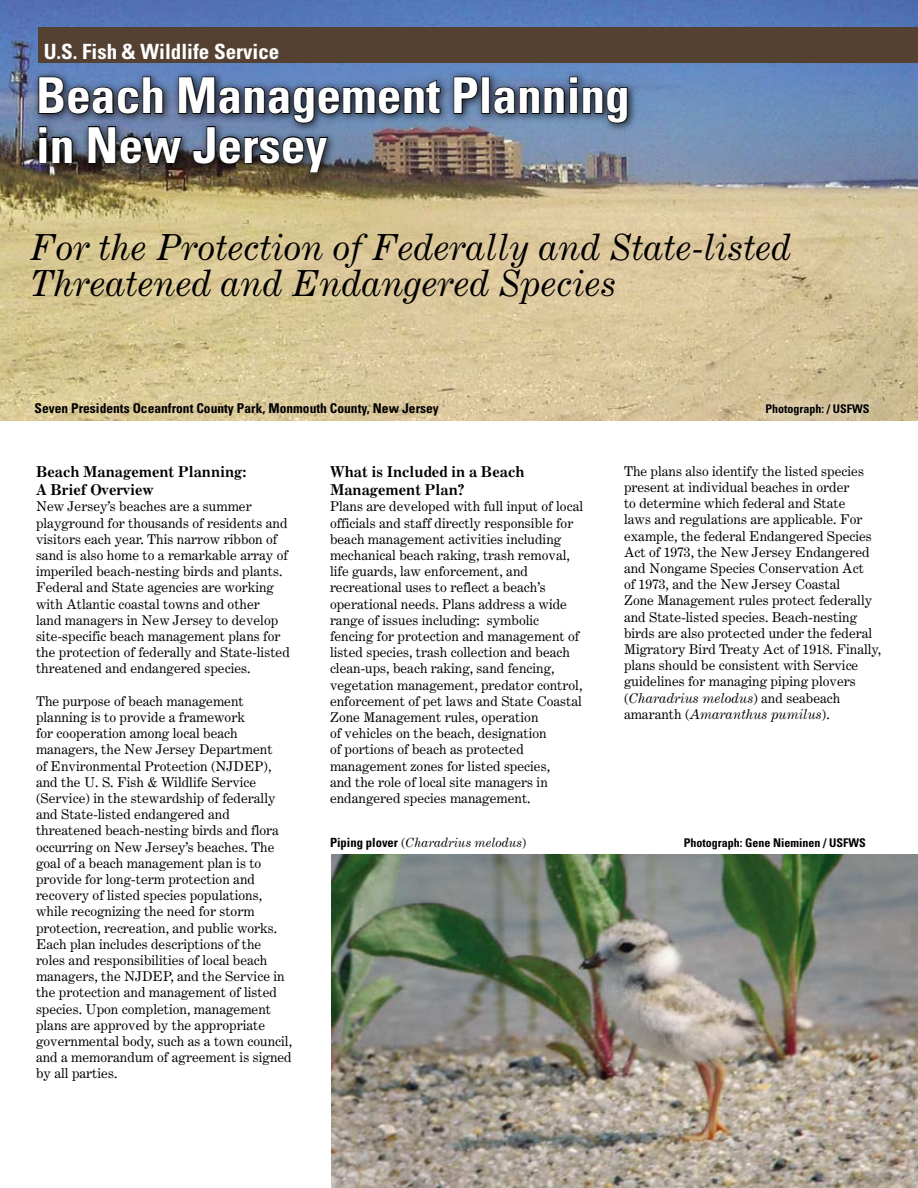
<style>
.page{position:relative;width:918px;height:1188px;background:#fff}
.page>*{position:absolute;margin:0;border:0;box-sizing:border-box;transform-origin:0 0}
.t1{font:700 condensed 49.5px/49.5px "Univers";color:#fff}
.t2{font:italic 36px/36px "Century Expanded";color:#000}
.t3{font:700 condensed 21px "Univers";color:#fff}
.t4{font:700 15px/18px "Century Expanded BT";color:#000}
.t5{font:13.5px/16.2px "Century Expanded";color:#000}
.t6{font:700 condensed 13.5px "Univers";color:#000}
.t7{font:italic 12.6px "Century Expanded";color:#000}
.t8{font:700 condensed 12px "Univers";color:#000}
.s1{font-style:italic}
.s2{font-family:"Univers";font-weight:700;font-style:normal;font-stretch:condensed}
.s3{font-style:normal}
</style>
<div class="page">
<img style="left:0;top:0;width:918px;height:420px">
<div style="left:38px;top:27px;width:880px;height:36px;background:#544132"></div>
<div style="left:30px;top:68px;width:610px;height:116px;background:#000;opacity:.85"></div>
<svg style="left:453px;top:76px;width:26px;height:39px"></svg>
<div style="left:481px;top:77px;width:9px;height:37px;border:2px solid #000"></div>
<svg style="left:493px;top:76px;width:136px;height:48px;background:#3e506a"></svg>
<img style="left:38px;top:76px;width:403px;height:98px">
<img style="left:331px;top:855px;width:587px;height:333px">
<svg style="left:752px;top:388px;width:134px;height:33px;background:#d3c19a"></svg>
<h3 class="t3" style="left:44px;top:38px;width:237px">U.S. Fish &amp; Wildlife Service</h3>
<h1 class="t1" style="left:36px;top:71px;width:595px">Beach Management Planning in New Jersey</h1>
<h2 class="t2" style="left:30px;top:229px;width:763px">For the Protection of Federally and State-listed<br>Threatened and Endangered Species</h2>
<p class="t6" style="left:34px;top:400px;width:406px">Seven Presidents Oceanfront County Park, Monmouth County, New Jersey</p>
<p class="t8" style="left:766px;top:401px;width:106px">Photograph: / USFWS</p>
<p class="t4" style="left:36px;top:463px;width:212px">Beach Management Planning:<br>A Brief Overview</p>
<p class="t5" style="left:36px;top:498px;width:255px">New Jersey’s beaches are a summer playground for thousands of residents and visitors each year. This narrow ribbon of sand is also home to a remarkable array of imperiled beach-nesting birds and plants.<br>Federal and State agencies are working with Atlantic coastal towns and other<br>land managers in New Jersey to develop site-specific beach management plans for the protection of federally and State-listed threatened and endangered species.</p>
<p class="t5" style="left:36px;top:693px;width:258px">The purpose of beach management planning is to provide a framework<br>for cooperation among local beach managers, the New Jersey Department<br>of Environmental Protection (NJDEP), and the U. S. Fish &amp; Wildlife Service (Service) in the stewardship of federally and State-listed endangered and threatened beach-nesting birds and flora occurring on New Jersey’s beaches. The goal of a beach management plan is to provide for long-term protection and recovery of listed species populations, while recognizing the need for storm protection, recreation, and public works.<br>Each plan includes descriptions of the roles and responsibilities of local beach managers, the NJDEP, and the Service in the protection and management of listed species. Upon completion, management plans are approved by the appropriate governmental body, such as a town council, and a memorandum of agreement is signed by all parties.</p>
<p class="t4" style="left:330px;top:463px;width:196px">What is Included in a Beach<br>Management Plan?</p>
<p class="t5" style="left:330px;top:498px;width:255px">Plans are developed with full input of local officials and staff directly responsible for beach management activities including mechanical beach raking, trash removal, life guards, law enforcement, and recreational uses to reflect a beach’s operational needs. Plans address a wide range of issues including: symbolic fencing for protection and management of listed species, trash collection and beach clean-ups, beach raking, sand fencing, vegetation management, predator control, enforcement of pet laws and State Coastal Zone Management rules, operation<br>of vehicles on the beach, designation<br>of portions of beach as protected management zones for listed species,<br>and the role of local site managers in endangered species management.</p>
<p class="t5" style="left:624px;top:463px;width:259px">The plans also identify the listed species present at individual beaches in order<br>to determine which federal and State<br>laws and regulations are applicable. For example, the federal Endangered Species Act of 1973, the New Jersey Endangered and Nongame Species Conservation Act<br>of 1973, and the New Jersey Coastal<br>Zone Management rules protect federally and State-listed species. Beach-nesting birds are also protected under the federal Migratory Bird Treaty Act of 1918. Finally, plans should be consistent with Service guidelines for managing piping plovers (<span class="s1">Charadrius melodus</span>) and seabeach amaranth (<span class="s1">Amaranthus pumilus</span>).</p>
<p class="t7" style="left:330px;top:835px;width:198px"><span class="s2">Piping plover</span> <span class="s3">(</span>Charadrius melodus<span class="s3">)</span></p>
<p class="t8" style="left:684px;top:835px;width:184px">Photograph: Gene Nieminen / USFWS</p>
</div>
